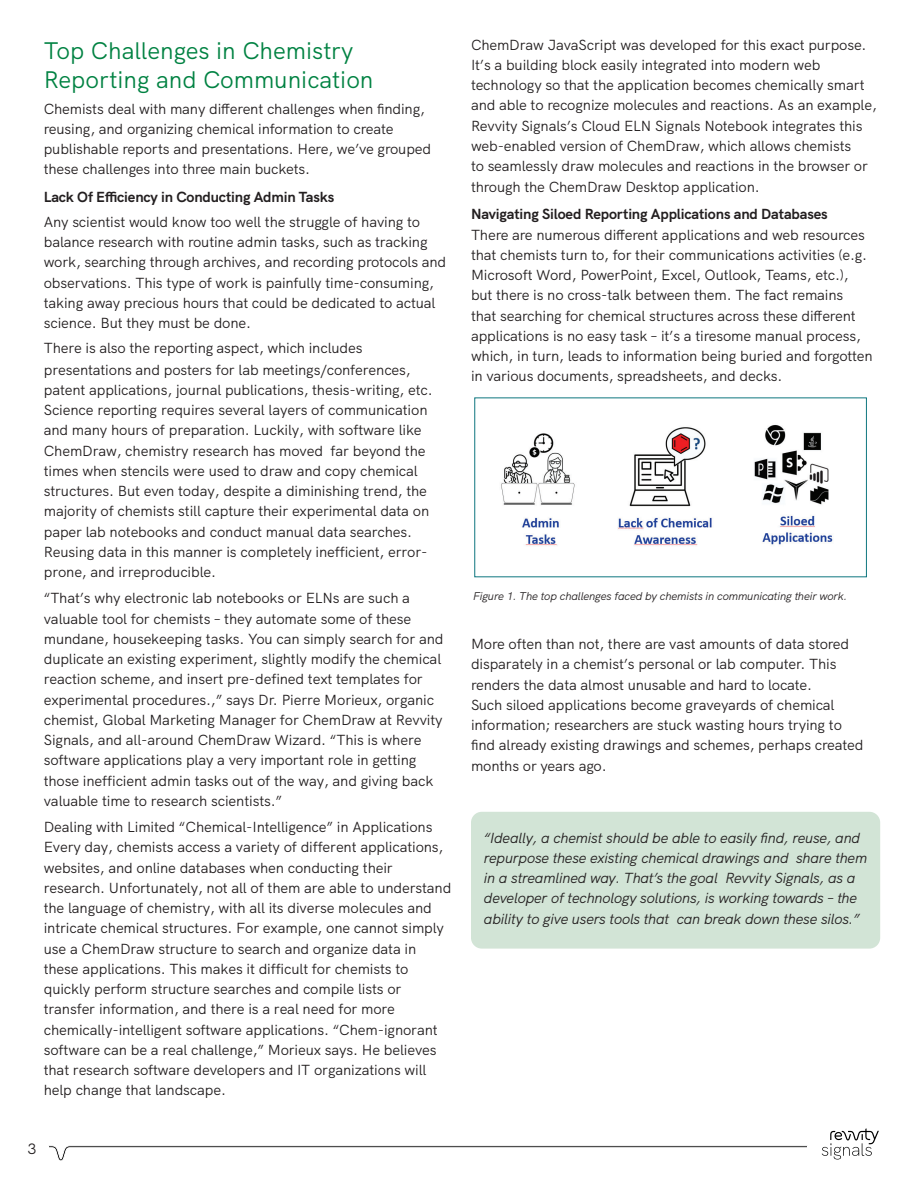
<style>
.page{position:relative;width:918px;height:1188px;background:#fff}
.page>*{position:absolute;margin:0;border:0;box-sizing:border-box;transform-origin:0 0}
.t1{font:24px/28.8px "HK Grotesk";color:#008242}
.t2{font:15px "HK Grotesk";color:#231f20}
.t3{font:14.7px/20.2px "HK Grotesk";letter-spacing:-.01em;color:#231f20}
.t4{font:italic 14.7px/20.2px "HK Grotesk";letter-spacing:-.01em;color:#231f20}
.t5{font:italic 11.25px "HK Grotesk";letter-spacing:-.01em;color:#231f20}
.s1{font-weight:700}
</style>
<div class="page">
<svg style="left:49px;top:1145px;width:758px;height:16px"></svg>
<svg style="left:822px;top:1128px;width:57px;height:32px"></svg>
<div style="left:471px;top:812px;width:409px;height:137px;background:#d2e4d6;border-radius:11px"></div>
<img style="left:501px;top:424px;width:332px;height:122px">
<div style="left:474px;top:398px;width:393px;height:179px;border:1px solid #0e767f"></div>
<p class="t1" style="left:44px;top:34px;width:331px">Top Challenges in Chemistry<br>Reporting and Communication</p>
<p class="t3" style="left:44px;top:97px;width:389px">Chemists deal with many different challenges when finding, reusing, and organizing chemical information to create publishable reports and presentations. Here, we’ve grouped these challenges into three main buckets.</p>
<p class="t3" style="left:44px;top:183px;width:378px;line-height:24.8px"><span class="s1">Lack Of Efficiency in Conducting Admin Tasks<br></span>Any scientist would know too well the struggle of having to</p>
<p class="t3" style="left:44px;top:231px;width:404px">balance research with routine admin tasks, such as tracking work, searching through archives, and recording protocols and observations. This type of work is painfully time-consuming, taking away precious hours that could be dedicated to actual science. But they must be done.</p>
<p class="t3" style="left:44px;top:336px;width:391px">There is also the reporting aspect, which includes presentations and posters for lab meetings/conferences, patent applications, journal publications, thesis-writing, etc.<br>Science reporting requires several layers of communication and many hours of preparation. Luckily, with software like ChemDraw, chemistry research has moved far beyond the times when stencils were used to draw and copy chemical structures. But even today, despite a diminishing trend, the majority of chemists still capture their experimental data on paper lab notebooks and conduct manual data searches.<br>Reusing data in this manner is completely inefficient, error&shy;prone, and irreproducible.</p>
<p class="t3" style="left:44px;top:587px;width:401px">“That’s why electronic lab notebooks or ELNs are such a valuable tool for chemists – they automate some of these mundane, housekeeping tasks. You can simply search for and duplicate an existing experiment, slightly modify the chemical reaction scheme, and insert pre-defined text templates for experimental procedures.,” says Dr. Pierre Morieux, organic chemist, Global Marketing Manager for ChemDraw at Revvity Signals, and all-around ChemDraw Wizard. “This is where software applications play a very important role in getting those inefficient admin tasks out of the way, and giving back valuable time to research scientists.”</p>
<p class="t3" style="left:44px;top:816px;width:409px">Dealing with Limited “Chemical-Intelligence” in Applications Every day, chemists access a variety of different applications, websites, and online databases when conducting their research. Unfortunately, not all of them are able to understand the language of chemistry, with all its diverse molecules and intricate chemical structures. For example, one cannot simply use a ChemDraw structure to search and organize data in these applications. This makes it difficult for chemists to quickly perform structure searches and compile lists or transfer information, and there is a real need for more chemically-intelligent software applications. “Chem-ignorant software can be a real challenge,” Morieux says. He believes that research software developers and IT organizations will help change that landscape.</p>
<p class="t2" style="left:28px;top:1137px;width:10px">3</p>
<p class="t3" style="left:471px;top:33px;width:407px">ChemDraw JavaScript was developed for this exact purpose.<br>It’s a building block easily integrated into modern web technology so that the application becomes chemically smart and able to recognize molecules and reactions. As an example, Revvity Signals’s Cloud ELN Signals Notebook integrates this web-enabled version of ChemDraw, which allows chemists<br>to seamlessly draw molecules and reactions in the browser or through the ChemDraw Desktop application.</p>
<p class="t3" style="left:471px;top:203px;width:403px"><span class="s1">Navigating Siloed Reporting Applications and Databases<br></span>There are numerous different applications and web resources that chemists turn to, for their communications activities (e.g.<br>Microsoft Word, PowerPoint, Excel, Outlook, Teams, etc.), but there is no cross-talk between them. The fact remains<br>that searching for chemical structures across these different applications is no easy task – it’s a tiresome manual process, which, in turn, leads to information being buried and forgotten in various documents, spreadsheets, and decks.</p>
<p class="t5" style="left:473px;top:587px;width:376px">Figure 1. The top challenges faced by chemists in communicating their work.</p>
<p class="t3" style="left:471px;top:633px;width:394px">More often than not, there are vast amounts of data stored disparately in a chemist’s personal or lab computer. This renders the data almost unusable and hard to locate.<br>Such siloed applications become graveyards of chemical information; researchers are stuck wasting hours trying to find already existing drawings and schemes, perhaps created months or years ago.</p>
<p class="t4" style="left:484px;top:826px;width:385px">“Ideally, a chemist should be able to easily find, reuse, and repurpose these existing chemical drawings and share them in a streamlined way. That’s the goal Revvity Signals, as a developer of technology solutions, is working towards – the ability to give users tools that can break down these silos.”</p>
</div>
